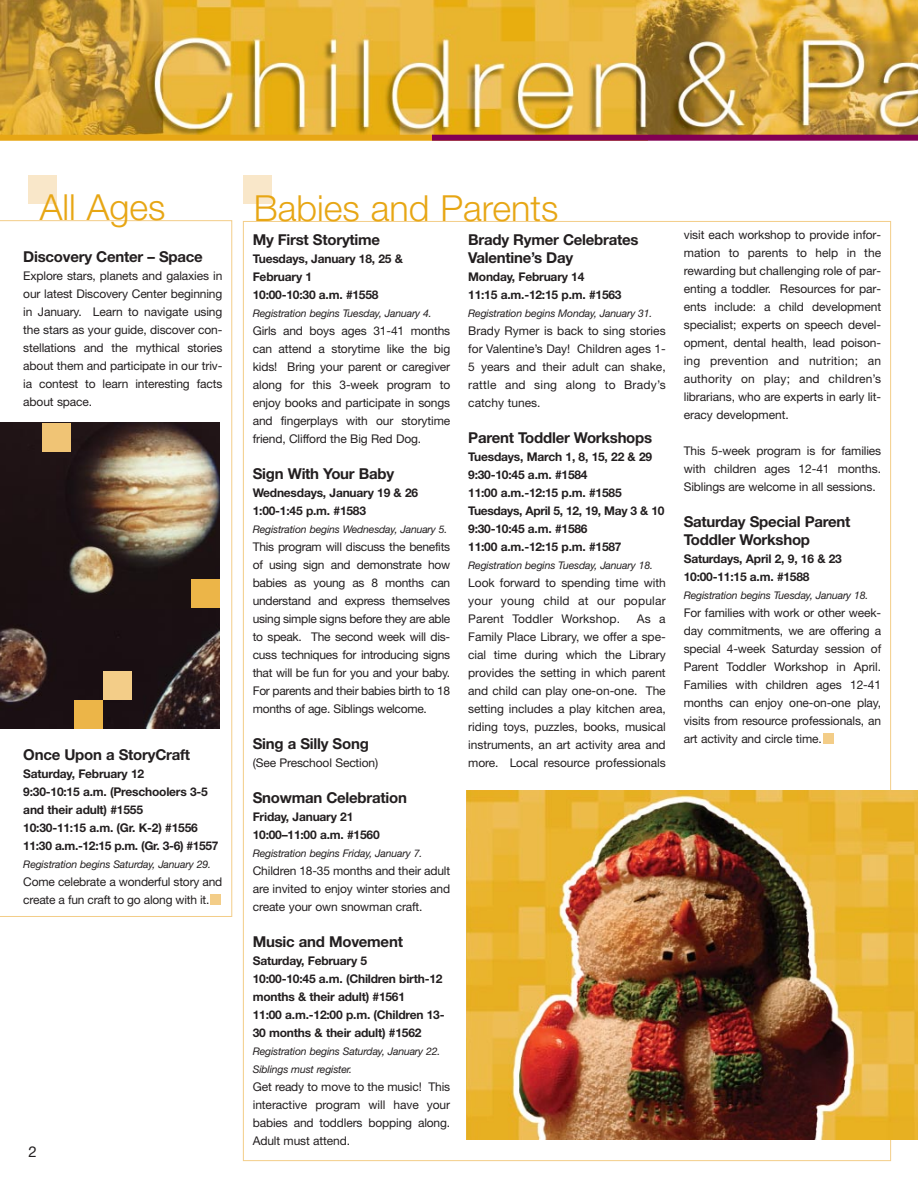
<style>
.page{position:relative;width:918px;height:1188px;background:#fff}
.page>*{position:absolute;margin:0;border:0;box-sizing:border-box;transform-origin:0 0}
.t1{font:300 36px "Helvetica Neue";color:#e7a614}
.t2{font:700 15px/18px "Helvetica Neue";letter-spacing:-.015em;color:#231f20}
.t3{font:15px "Helvetica Neue";color:#231f20}
.t4{font:12px/18px "Helvetica Neue";letter-spacing:-.01em;color:#231f20;text-align:justify}
.t5{font:700 12px/18px "Helvetica Neue";letter-spacing:-.015em;color:#231f20}
.t6{font:italic 10.5px/18px "Helvetica Neue";letter-spacing:-.015em;color:#231f20}
</style>
<div class="page">
<img style="left:0;top:0;width:918px;height:135px">
<div style="left:823px;top:733px;width:10px;height:10px;background:#f3cd88"></div>
<svg style="left:0;top:220px;width:232px;height:697px"></svg>
<div style="left:0;top:135px;width:648px;height:6px;background:#e7a614"></div>
<div style="left:432px;top:135px;width:486px;height:6px;background:#820053"></div>
<div style="left:243px;top:175px;width:29px;height:29px;background:#f9e7c9"></div>
<div style="left:28px;top:175px;width:29px;height:29px;background:#f9e7c9"></div>
<img style="left:466px;top:791px;width:452px;height:348px">
<img style="left:0;top:423px;width:219px;height:306px">
<div style="left:42px;top:423px;width:29px;height:29px;background:#f0c475"></div>
<div style="left:191px;top:579px;width:29px;height:29px;background:#ecb548"></div>
<div style="left:74px;top:700px;width:29px;height:29px;background:#ecb548"></div>
<div style="left:103px;top:671px;width:29px;height:28px;background:#f3cd88"></div>
<h1 class="t1" style="left:40px;top:195px;width:127px">All Ages</h1>
<h1 class="t1" style="left:254px;top:195px;width:306px">Babies and Parents</h1>
<p class="t2" style="left:23px;top:249px;width:181px">Discovery Center – Space</p>
<p class="t4" style="left:23px;top:268px;width:201px">Explore stars, planets and galaxies in our latest Discovery Center beginning in January. Learn to navigate using the stars as your guide, discover con&shy;stellations and the mythical stories about them and participate in our triv&shy;ia contest to learn interesting facts about space.</p>
<p class="t2" style="left:23px;top:747px;width:168px">Once Upon a StoryCraft</p>
<p class="t5" style="left:23px;top:766px;width:197px">Saturday, February 12<br>9:30-10:15 a.m. (Preschoolers 3-5 and their adult) #1555<br>10:30-11:15 a.m. (Gr. K-2) #1556<br>11:30 a.m.-12:15 p.m. (Gr. 3-6) #1557</p>
<p class="t6" style="left:23px;top:857px;width:189px">Registration begins Saturday, January 29.</p>
<p class="t4" style="left:23px;top:874px;width:201px">Come celebrate a wonderful story and create a fun craft to go along with it.</p>
<p class="t3" style="left:28px;top:1146px;width:10px">2</p>
<p class="t2" style="left:253px;top:232px;width:129px">My First Storytime</p>
<p class="t5" style="left:253px;top:251px;width:152px">Tuesdays, January 18, 25 &amp;<br>February 1<br>10:00-10:30 a.m. #1558</p>
<p class="t6" style="left:253px;top:305px;width:181px">Registration begins Tuesday, January 4.</p>
<p class="t4" style="left:253px;top:323px;width:199px">Girls and boys ages 31-41 months can attend a storytime like the big kids! Bring your parent or caregiver along for this 3-week program to enjoy books and participate in songs and fingerplays with our storytime friend, Clifford the Big Red Dog.</p>
<p class="t2" style="left:253px;top:466px;width:143px">Sign With Your Baby</p>
<p class="t5" style="left:253px;top:485px;width:167px">Wednesdays, January 19 &amp; 26<br>1:00-1:45 p.m. #1583</p>
<p class="t6" style="left:253px;top:521px;width:196px">Registration begins Wednesday, January 5.</p>
<p class="t4" style="left:253px;top:539px;width:199px">This program will discuss the benefits of using sign and demonstrate how babies as young as 8 months can understand and express themselves using simple signs before they are able to speak. The second week will dis&shy;cuss techniques for introducing signs that will be fun for you and your baby.<br>For parents and their babies birth to 18 months of age. Siblings welcome.</p>
<p class="t2" style="left:253px;top:736px;width:118px">Sing a Silly Song</p>
<p class="t4" style="left:253px;top:755px;width:127px">(See Preschool Section)</p>
<p class="t2" style="left:253px;top:790px;width:156px">Snowman Celebration</p>
<p class="t5" style="left:253px;top:809px;width:128px">Friday, January 21<br>10:00–11:00 a.m. #1560</p>
<p class="t6" style="left:253px;top:845px;width:171px">Registration begins Friday, January 7.</p>
<p class="t4" style="left:253px;top:863px;width:199px">Children 18-35 months and their adult are invited to enjoy winter stories and create your own snowman craft.</p>
<p class="t2" style="left:253px;top:934px;width:152px">Music and Movement</p>
<p class="t5" style="left:253px;top:953px;width:193px">Saturday, February 5<br>10:00-10:45 a.m. (Children birth-12 months &amp; their adult) #1561<br>11:00 a.m.-12:00 p.m. (Children 13-<br>30 months &amp; their adult) #1562</p>
<p class="t6" style="left:253px;top:1043px;width:189px">Registration begins Saturday, January 22.<br>Siblings must register.</p>
<p class="t4" style="left:253px;top:1079px;width:199px">Get ready to move to the music! This interactive program will have your babies and toddlers bopping along.<br>Adult must attend.</p>
<p class="t2" style="left:468px;top:232px;width:172px">Brady Rymer Celebrates<br>Valentine’s Day</p>
<p class="t5" style="left:468px;top:269px;width:155px">Monday, February 14<br>11:15 a.m.-12:15 p.m. #1563</p>
<p class="t6" style="left:468px;top:305px;width:186px">Registration begins Monday, January 31.</p>
<p class="t4" style="left:468px;top:323px;width:199px">Brady Rymer is back to sing stories for Valentine’s Day! Children ages 1- 5 years and their adult can shake, rattle and sing along to Brady’s catchy tunes.</p>
<p class="t2" style="left:468px;top:430px;width:185px">Parent Toddler Workshops</p>
<p class="t5" style="left:468px;top:449px;width:198px">Tuesdays, March 1, 8, 15, 22 &amp; 29<br>9:30-10:45 a.m. #1584<br>11:00 a.m.-12:15 p.m. #1585<br>Tuesdays, April 5, 12, 19, May 3 &amp; 10<br>9:30-10:45 a.m. #1586<br>11:00 a.m.-12:15 p.m. #1587</p>
<p class="t6" style="left:468px;top:557px;width:186px">Registration begins Tuesday, January 18.</p>
<p class="t4" style="left:468px;top:575px;width:199px">Look forward to spending time with your young child at our popular Parent Toddler Workshop.</p>
<p class="t4" style="left:468px;top:611px;width:199px;text-indent:169px">As a Family Place Library, we offer a spe&shy;cial time during which the Library provides the setting in which parent and child can play one-on-one. The setting includes a play kitchen area, riding toys, puzzles, books, musical instruments, an art activity area and more. Local resource professionals</p>
<p class="t4" style="left:684px;top:227px;width:199px">visit each workshop to provide infor&shy;mation to parents to help in the rewarding but challenging role of par&shy;enting a toddler. Resources for par&shy;ents include: a child development specialist; experts on speech devel&shy;opment, dental health, lead poison&shy;ing prevention and nutrition; an authority on play; and children’s librarians, who are experts in early lit&shy;eracy development.</p>
<p class="t4" style="left:684px;top:443px;width:199px">This 5-week program is for families with children ages 12-41 months.<br>Siblings are welcome in all sessions.</p>
<p class="t2" style="left:684px;top:514px;width:168px">Saturday Special Parent<br>Toddler Workshop</p>
<p class="t5" style="left:684px;top:551px;width:160px">Saturdays, April 2, 9, 16 &amp; 23<br>10:00-11:15 a.m. #1588</p>
<p class="t6" style="left:684px;top:588px;width:186px">Registration begins Tuesday, January 18.</p>
<p class="t4" style="left:684px;top:605px;width:199px">For families with work or other week&shy;day commitments, we are offering a special 4-week Saturday session of Parent Toddler Workshop in April.<br>Families with children ages 12-41 months can enjoy one-on-one play, visits from resource professionals, an art activity and circle time.</p>
</div>
